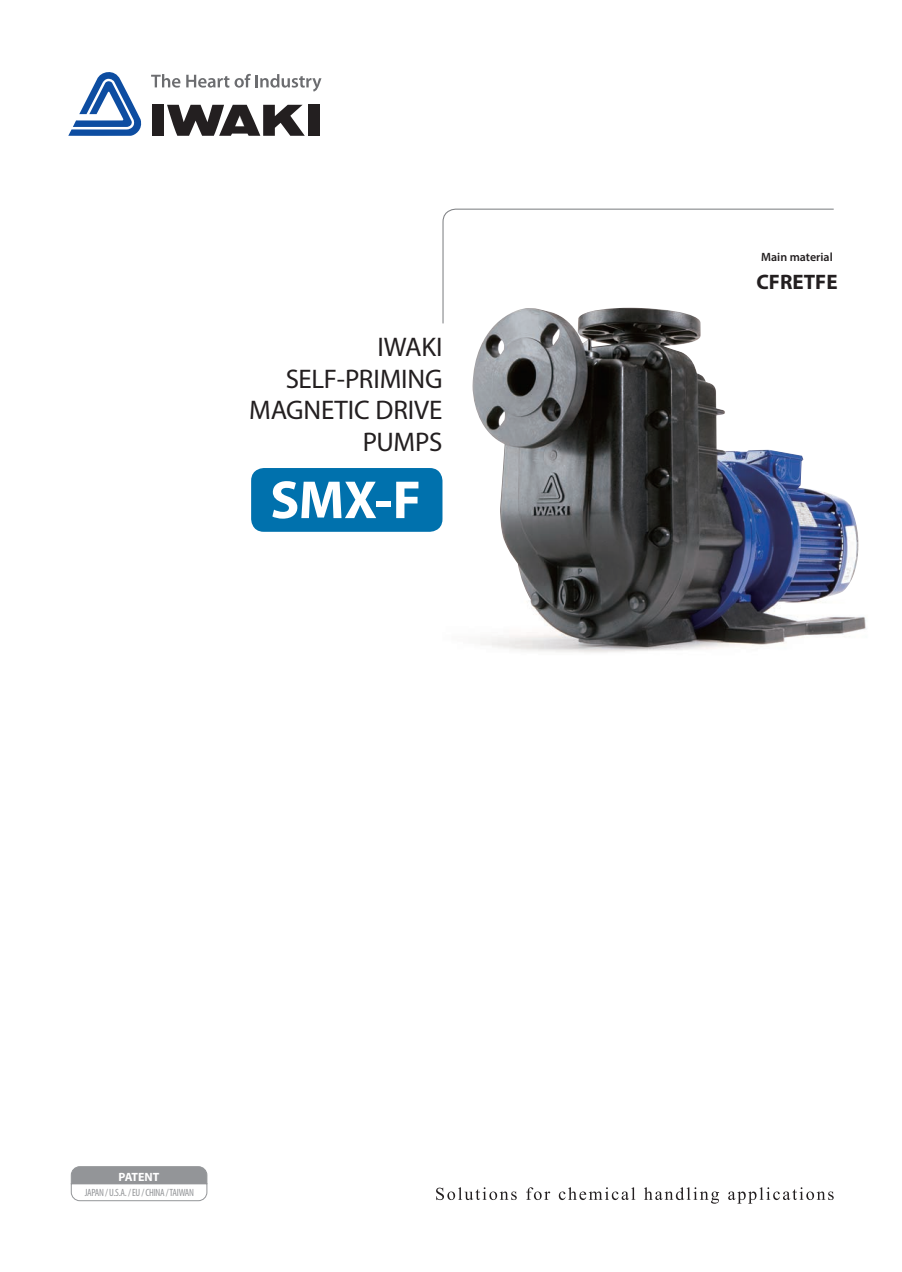
<style>
.page{position:relative;width:902px;height:1272px;background:#fff}
.page>*{position:absolute;margin:0;border:0;box-sizing:border-box;transform-origin:0 0}
.t1{font:700 54px "Myriad Pro";color:#fff}
.t2{font:27px/31.5px "Myriad Pro";letter-spacing:-.005em;color:#231f20;text-align:right}
.t3{font:700 21px "Myriad Pro";color:#231f20}
.t4{font:600 12px "Myriad Pro";color:#231f20}
.t5{font:700 12px "Myriad Pro";color:#fff}
.t6{font:condensed 10.5px "Myriad Pro";letter-spacing:-.025em;color:#939598}
</style>
<div class="page">
<img style="left:442px;top:324px;width:424px;height:329px">
<svg style="left:442px;top:208px;width:392px;height:116px"></svg>
<svg style="left:151px;top:74px;width:29px;height:14px"></svg>
<svg style="left:186px;top:75px;width:43px;height:13px"></svg>
<svg style="left:235px;top:74px;width:86px;height:18px"></svg>
<svg style="left:68px;top:72px;width:74px;height:64px"></svg>
<svg style="left:167px;top:105px;width:138px;height:31px"></svg>
<div style="left:308px;top:105px;width:11px;height:31px;background:#231f20"></div>
<div style="left:152px;top:105px;width:12px;height:31px;background:#231f20"></div>
<svg style="left:436px;top:1187px;width:81px;height:13px"></svg>
<svg style="left:526px;top:1187px;width:24px;height:13px"></svg>
<svg style="left:559px;top:1187px;width:76px;height:13px"></svg>
<svg style="left:644px;top:1187px;width:75px;height:17px"></svg>
<svg style="left:728px;top:1187px;width:106px;height:17px"></svg>
<svg style="left:71px;top:1166px;width:137px;height:35px"></svg>
<div style="left:251px;top:468px;width:191px;height:64px;background:#0071ad;border-radius:13px"></div>
<p class="t2" style="left:249px;top:331px;width:195px">IWAKI<br>SELF-PRIMING<br>MAGNETIC DRIVE<br>PUMPS</p>
<h1 class="t1" style="left:270px;top:465px;width:152px">SMX-F</h1>
<p class="t5" style="left:119px;top:1169px;width:42px">PATENT</p>
<p class="t6" style="left:85px;top:1186px;width:111px">JAPAN / U.S.A. / EU / CHINA / TAIWAN</p>
<p class="t4" style="left:761px;top:249px;width:73px">Main material</p>
<p class="t3" style="left:756px;top:268px;width:83px">CFRETFE</p>
</div>
